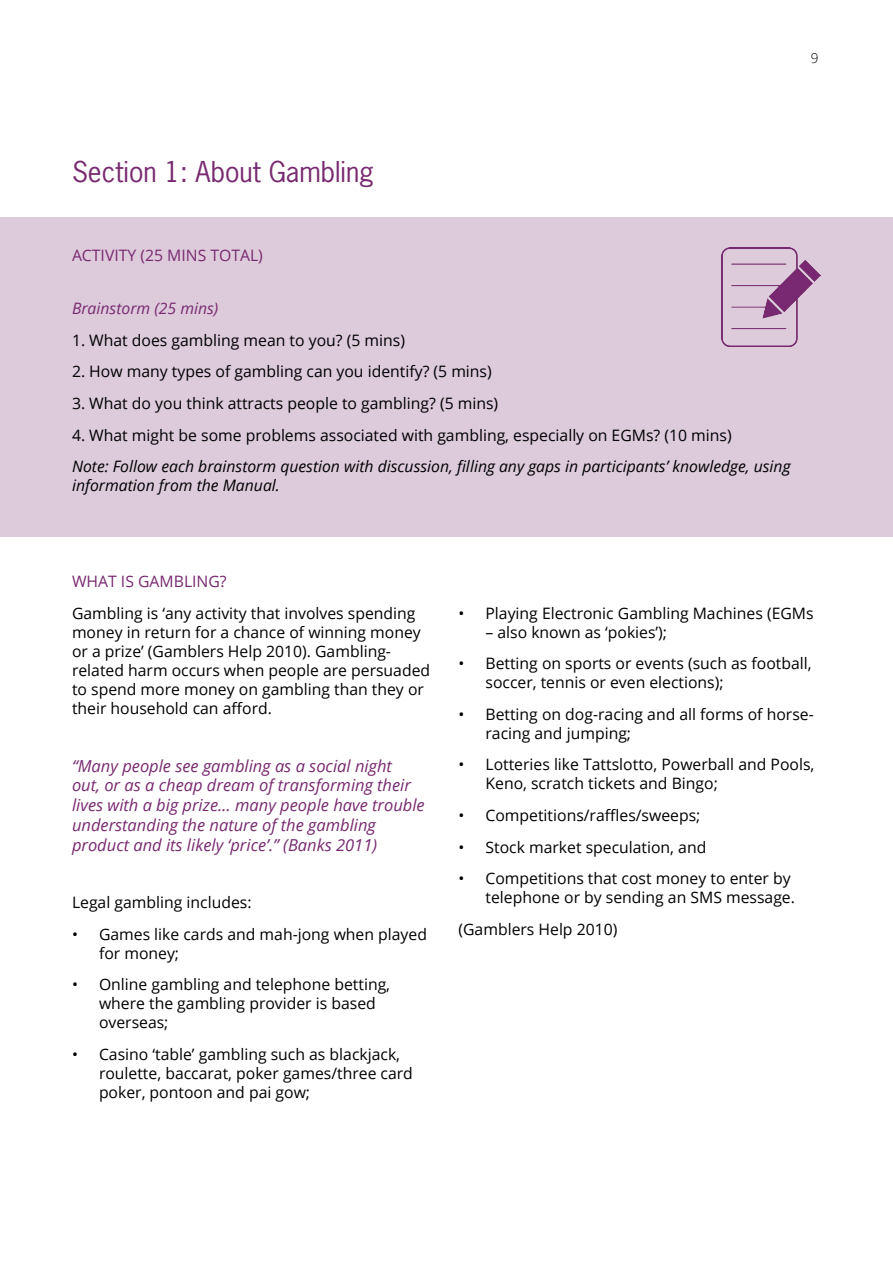
<style>
.page{position:relative;width:893px;height:1263px;background:#fff}
.page>*{position:absolute;margin:0;border:0;box-sizing:border-box;transform-origin:0 0}
.t1{font:27px "News Gothic Std";color:#782a70}
.t2{font:italic 16.5px/19.8px "Open Sans";color:#782a70}
.t3{font:15.75px/18.9px "Open Sans";color:#000}
.t4{font:italic 15.75px/18.9px "Open Sans";color:#000}
.t5{font:15.75px "Open Sans";color:#782a70}
.t6{font:italic 15.75px "Open Sans";color:#782a70}
.t7{font:300 13.5px "Open Sans";color:#000}
</style>
<div class="page">
<div style="left:0;top:217px;width:893px;height:320px;background:#ddcadb"></div>
<img style="left:721px;top:248px;width:100px;height:99px">
<p class="t7" style="left:811px;top:49px;width:9px">9</p>
<h1 class="t1" style="left:72px;top:154px;width:304px">Section 1: About Gambling</h1>
<p class="t5" style="left:72px;top:245px;width:192px">ACTIVITY (25 MINS TOTAL)</p>
<p class="t6" style="left:72px;top:297px;width:148px">Brainstorm (25 mins)</p>
<p class="t3" style="left:72px;top:330px;width:335px">1. What does gambling mean to you? (5 mins)</p>
<p class="t3" style="left:72px;top:362px;width:421px">2. How many types of gambling can you identify? (5 mins)</p>
<p class="t3" style="left:72px;top:393px;width:428px">3. What do you think attracts people to gambling? (5 mins)</p>
<p class="t3" style="left:72px;top:425px;width:661px">4. What might be some problems associated with gambling, especially on EGMs? (10 mins)</p>
<p class="t4" style="left:72px;top:457px;width:720px">Note: Follow each brainstorm question with discussion, filling any gaps in participants’ knowledge, using information from the Manual.</p>
<p class="t5" style="left:72px;top:571px;width:156px">WHAT IS GAMBLING?</p>
<p class="t3" style="left:72px;top:603px;width:360px">Gambling is ‘any activity that involves spending money in return for a chance of winning money or a prize’ (Gamblers Help 2010). Gambling&shy;related harm occurs when people are persuaded to spend more money on gambling than they or their household can afford.</p>
<p class="t2" style="left:72px;top:755px;width:354px">“Many people see gambling as a social night<br>out, or as a cheap dream of transforming their lives with a big prize… many people have trouble understanding the nature of the gambling product and its likely ‘price’.” (Banks 2011)</p>
<p class="t3" style="left:72px;top:892px;width:181px">Legal gambling includes:</p>
<p class="t3" style="left:99px;top:924px;width:329px;text-indent:-27px">• Games like cards and mah-jong when played for money;</p>
<p class="t3" style="left:99px;top:975px;width:293px;text-indent:-27px">• Online gambling and telephone betting, where the gambling provider is based overseas;</p>
<p class="t3" style="left:99px;top:1044px;width:315px;text-indent:-27px">• Casino ‘table’ gambling such as blackjack, roulette, baccarat, poker games/three card poker, pontoon and pai gow;</p>
<p class="t3" style="left:458px;top:603px;width:357px">• Playing Electronic Gambling Machines (EGMs</p>
<p class="t3" style="left:485px;top:622px;width:183px">– also known as ‘pokies’);</p>
<p class="t3" style="left:485px;top:654px;width:328px;text-indent:-27px">• Betting on sports or events (such as football, soccer, tennis or even elections);</p>
<p class="t3" style="left:485px;top:704px;width:330px;text-indent:-27px">• Betting on dog-racing and all forms of horse&shy;racing and jumping;</p>
<p class="t3" style="left:485px;top:755px;width:330px;text-indent:-27px">• Lotteries like Tattslotto, Powerball and Pools,<br>Keno, scratch tickets and Bingo;</p>
<p class="t3" style="left:458px;top:805px;width:243px">• Competitions/raffles/sweeps;</p>
<p class="t3" style="left:458px;top:837px;width:249px">• Stock market speculation, and</p>
<p class="t3" style="left:458px;top:869px;width:338px;text-align:right">• Competitions that cost money to enter by telephone or by sending an SMS message.</p>
<p class="t3" style="left:458px;top:919px;width:160px">(Gamblers Help 2010)</p>
</div>
